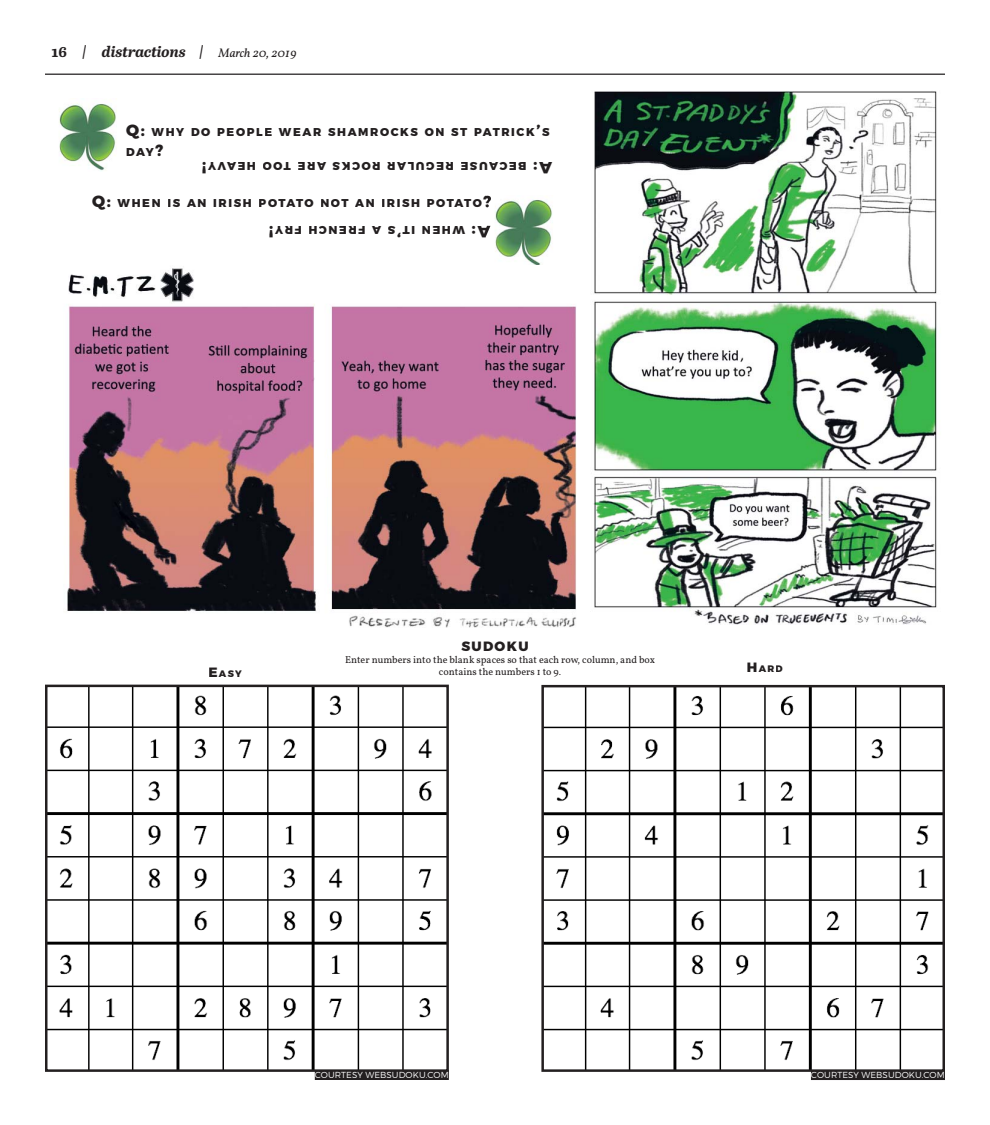
<style>
.page{position:relative;width:990px;height:1125px;background:#fff}
.page>*{position:absolute;margin:0;border:0;box-sizing:border-box;transform-origin:0 0}
.t1{font:800 16.25px "Montserrat";color:#231f20}
.t2{font:italic 700 15px "Abril Text";color:#231f20}
.t3{font:800 13.5px "Montserrat";letter-spacing:.1em;color:#231f20}
.t4{font:800 11.38px/19.5px "Montserrat";letter-spacing:.145em;color:#231f20}
.t5{font:10.12px/12.1px "Vollkorn";color:#231f20;text-align:center}
.t6{font:800 9.38px "Montserrat";letter-spacing:.145em;color:#231f20}
.t7{font:300 8.75px "Montserrat";letter-spacing:.01em;color:#fff}
.s1{font-style:normal}
.s2{font-family:"Vollkorn";font-weight:400;font-size:12.5px}
.s3{font-size:16.25px}
.s4{font-size:13.5px}
</style>
<div class="page">
<hr style="left:45px;top:74px;width:900px;height:1px;background:#231f20">
<img style="left:48px;top:688px;width:398px;height:381px">
<div style="left:45px;top:685px;width:404px;height:387px;border:2px solid #231f20"></div>
<img style="left:544px;top:688px;width:398px;height:381px">
<div style="left:541px;top:685px;width:404px;height:387px;border:2px solid #231f20"></div>
<div style="left:811px;top:1070px;width:134px;height:10px;background:#231f20"></div>
<div style="left:315px;top:1070px;width:134px;height:10px;background:#231f20"></div>
<img style="left:67px;top:268px;width:510px;height:360px">
<img style="left:593px;top:91px;width:344px;height:534px">
<img style="left:486px;top:195px;width:66px;height:70px">
<svg style="left:486px;top:196px;width:5px;height:11px"></svg>
<svg style="left:486px;top:226px;width:5px;height:11px"></svg>
<img style="left:59px;top:103px;width:58px;height:68px">
<p class="t2" style="left:52px;top:43px;width:247px"><span class="s1">16</span> | distractions | <span class="s2">March 20, 2019</span></p>
<p class="t4" style="left:126px;top:123px;width:425px"><span class="s3">Q:</span> WHY DO PEOPLE WEAR SHAMROCKS ON ST PATRICK<span class="s3">’</span>S<br>DAY<span class="s3">?</span></p>
<p class="t1" style="left:206px;top:177px;width:6px;rotate:-180deg">!</p>
<p class="t4" style="left:256px;top:176px;width:49px;rotate:-180deg">HEAVY</p>
<p class="t4" style="left:291px;top:176px;width:30px;rotate:-180deg">TOO</p>
<p class="t4" style="left:326px;top:176px;width:30px;rotate:-180deg">ARE</p>
<p class="t4" style="left:381px;top:176px;width:49px;rotate:-180deg">ROCKS</p>
<p class="t4" style="left:454px;top:176px;width:68px;rotate:-180deg">REGULAR</p>
<p class="t4" style="left:527px;top:176px;width:67px;rotate:-180deg">BECAUSE</p>
<p class="t1" style="left:552px;top:177px;width:20px;rotate:-180deg">A:</p>
<p class="t4" style="left:92px;top:194px;width:401px"><span class="s3">Q:</span> WHEN IS AN IRISH POTATO NOT AN IRISH POTATO<span class="s3">?</span></p>
<p class="t1" style="left:274px;top:241px;width:6px;rotate:-180deg">!</p>
<p class="t4" style="left:302px;top:240px;width:28px;rotate:-180deg">FRY</p>
<p class="t4" style="left:365px;top:240px;width:58px;rotate:-180deg">FRENCH</p>
<p class="t4" style="left:381px;top:240px;width:10px;rotate:-180deg">A</p>
<p class="t4" style="left:415px;top:240px;width:29px;rotate:-180deg">S<span class="s3">’</span>TI</p>
<p class="t4" style="left:465px;top:240px;width:45px;rotate:-180deg">WHEN</p>
<p class="t1" style="left:490px;top:241px;width:20px;rotate:-180deg">A:</p>
<p class="t3" style="left:461px;top:639px;width:69px">SUDOKU</p>
<p class="t5" style="left:345px;top:653px;width:311px">Enter numbers into the blank spaces so that each row, column, and box contains the numbers 1 to 9.</p>
<p class="t3" style="left:208px;top:664px;width:11px">E</p>
<p class="t6" style="left:747px;top:664px;width:38px"><span class="s4">H</span>ARD</p>
<p class="t6" style="left:219px;top:668px;width:24px">ASY</p>
<p class="t7" style="left:315px;top:1070px;width:135px">COURTESY WEBSUDOKU.COM</p>
<p class="t7" style="left:811px;top:1070px;width:135px">COURTESY WEBSUDOKU.COM</p>
</div>
